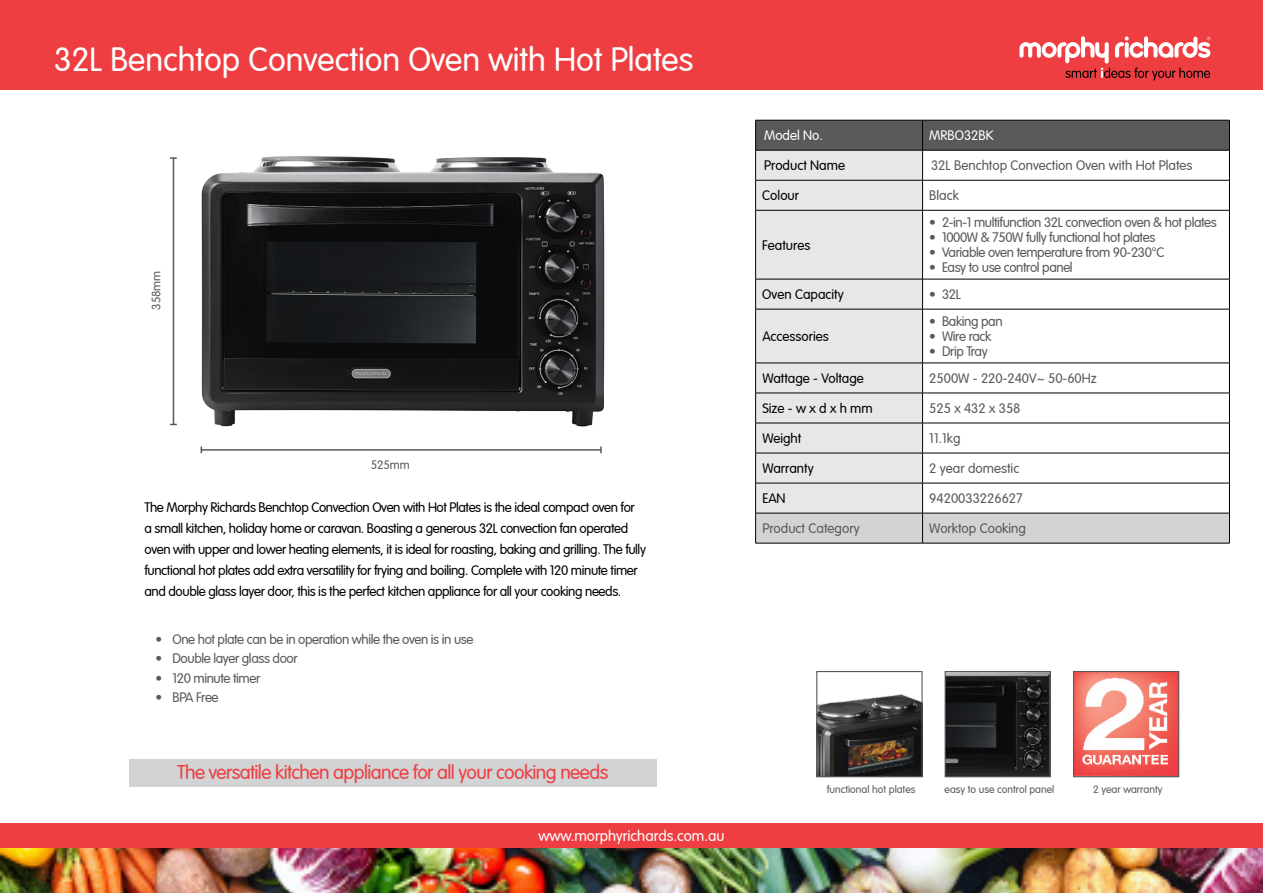
<style>
.page{position:relative;width:1263px;height:893px;background:#fff}
.page>*{position:absolute;margin:0;border:0;box-sizing:border-box;transform-origin:0 0}
.t1{font:300 33px "VAG Rounded LT";color:#fff}
.t2{font:300 19.5px "VAG Rounded LT";letter-spacing:-.03em;color:#ef3e42}
.t3{font:300 15px "VAG Rounded";color:#fff}
.t4{font:300 13.5px/21px "VAG Rounded LT";letter-spacing:-.03em;color:#000}
.t5{font:300 13.5px "VAG Rounded LT";letter-spacing:-.03em;color:#58595b}
.t6{font:300 13.5px "VAG Rounded LT";color:#58595b}
.t7{font:300 13.5px "VAG Rounded LT";color:#000}
.t8{font:300 13.5px "VAG Rounded LT";color:#fff}
.t9{font:300 12px "VAG Rounded LT";color:#58595b}
.t10{font:300 10.5px "VAG Rounded LT";color:#58595b}
</style>
<div class="page">
<div style="left:0;top:0;width:1263px;height:90px;background:#ef3e42"></div>
<div style="left:0;top:823px;width:1263px;height:42px;background:#ef3e42"></div>
<img style="left:0;top:849px;width:1263px;height:44px">
<svg style="left:1019px;top:36px;width:191px;height:45px"></svg>
<div style="left:129px;top:759px;width:528px;height:28px;background:#d1d3d4"></div>
<div style="left:756px;top:121px;width:473px;height:29px;background:#58595b"></div>
<div style="left:756px;top:151px;width:166px;height:362px;background:#e6e7e8"></div>
<div style="left:756px;top:514px;width:473px;height:29px;background:#d1d3d4"></div>
<hr style="left:922px;top:120px;width:308px;height:1px;background:#000">
<hr style="left:1229px;top:120px;width:1px;height:30px;background:#000">
<hr style="left:755px;top:279px;width:167px;height:1px;background:#000">
<hr style="left:755px;top:309px;width:167px;height:1px;background:#000">
<hr style="left:755px;top:363px;width:167px;height:1px;background:#000">
<hr style="left:755px;top:393px;width:167px;height:1px;background:#000">
<hr style="left:755px;top:423px;width:167px;height:1px;background:#000">
<hr style="left:755px;top:453px;width:167px;height:1px;background:#000">
<hr style="left:755px;top:483px;width:167px;height:1px;background:#000">
<hr style="left:922px;top:279px;width:308px;height:1px;background:#000">
<hr style="left:922px;top:309px;width:308px;height:1px;background:#000">
<hr style="left:922px;top:363px;width:308px;height:1px;background:#000">
<hr style="left:922px;top:393px;width:308px;height:1px;background:#000">
<hr style="left:922px;top:423px;width:308px;height:1px;background:#000">
<hr style="left:922px;top:453px;width:308px;height:1px;background:#000">
<hr style="left:922px;top:483px;width:308px;height:1px;background:#000">
<hr style="left:755px;top:120px;width:167px;height:1px;background:#000">
<hr style="left:755px;top:120px;width:1px;height:30px;background:#000">
<hr style="left:922px;top:120px;width:1px;height:30px;background:#000">
<hr style="left:755px;top:150px;width:167px;height:1px;background:#000">
<hr style="left:755px;top:150px;width:1px;height:30px;background:#000">
<hr style="left:922px;top:150px;width:308px;height:1px;background:#000">
<hr style="left:922px;top:150px;width:1px;height:30px;background:#000">
<hr style="left:1229px;top:150px;width:1px;height:30px;background:#000">
<hr style="left:755px;top:180px;width:167px;height:1px;background:#000">
<hr style="left:755px;top:180px;width:1px;height:30px;background:#000">
<hr style="left:922px;top:180px;width:308px;height:1px;background:#000">
<hr style="left:922px;top:180px;width:1px;height:30px;background:#000">
<hr style="left:1229px;top:180px;width:1px;height:30px;background:#000">
<hr style="left:755px;top:210px;width:167px;height:1px;background:#000">
<hr style="left:755px;top:210px;width:1px;height:69px;background:#000">
<hr style="left:922px;top:210px;width:308px;height:1px;background:#000">
<hr style="left:922px;top:210px;width:1px;height:69px;background:#000">
<hr style="left:1229px;top:210px;width:1px;height:69px;background:#000">
<hr style="left:755px;top:279px;width:1px;height:30px;background:#000">
<hr style="left:922px;top:279px;width:1px;height:30px;background:#000">
<hr style="left:1229px;top:279px;width:1px;height:30px;background:#000">
<hr style="left:755px;top:309px;width:1px;height:54px;background:#000">
<hr style="left:922px;top:309px;width:1px;height:54px;background:#000">
<hr style="left:1229px;top:309px;width:1px;height:54px;background:#000">
<hr style="left:755px;top:363px;width:1px;height:30px;background:#000">
<hr style="left:922px;top:363px;width:1px;height:30px;background:#000">
<hr style="left:1229px;top:363px;width:1px;height:30px;background:#000">
<hr style="left:755px;top:393px;width:1px;height:30px;background:#000">
<hr style="left:922px;top:393px;width:1px;height:30px;background:#000">
<hr style="left:1229px;top:393px;width:1px;height:30px;background:#000">
<hr style="left:755px;top:423px;width:1px;height:30px;background:#000">
<hr style="left:922px;top:423px;width:1px;height:30px;background:#000">
<hr style="left:1229px;top:423px;width:1px;height:30px;background:#000">
<hr style="left:755px;top:453px;width:1px;height:30px;background:#000">
<hr style="left:922px;top:453px;width:1px;height:30px;background:#000">
<hr style="left:1229px;top:453px;width:1px;height:30px;background:#000">
<hr style="left:755px;top:483px;width:1px;height:30px;background:#000">
<hr style="left:922px;top:483px;width:1px;height:30px;background:#000">
<hr style="left:1229px;top:483px;width:1px;height:30px;background:#000">
<hr style="left:922px;top:513px;width:1px;height:30px;background:#000">
<hr style="left:755px;top:513px;width:167px;height:1px;background:#000">
<hr style="left:755px;top:513px;width:1px;height:30px;background:#000">
<hr style="left:922px;top:513px;width:308px;height:1px;background:#000">
<hr style="left:1229px;top:513px;width:1px;height:30px;background:#000">
<hr style="left:755px;top:543px;width:167px;height:1px;background:#000">
<hr style="left:922px;top:543px;width:308px;height:1px;background:#000">
<img style="left:947px;top:673px;width:102px;height:102px">
<div style="left:945px;top:671px;width:106px;height:106px;border:1px solid #58595b"></div>
<img style="left:1075px;top:673px;width:102px;height:102px">
<div style="left:1073px;top:671px;width:106px;height:106px;border:1px solid #58595b"></div>
<img style="left:818px;top:694px;width:102px;height:81px">
<div style="left:816px;top:671px;width:106px;height:106px;border:1px solid #58595b"></div>
<img style="left:201px;top:156px;width:404px;height:271px">
<hr style="left:201px;top:449px;width:400px;height:2px;background:#58595b">
<svg style="left:600px;top:446px;width:2px;height:7px"></svg>
<hr style="left:173px;top:158px;width:1px;height:266px;background:#58595b">
<svg style="left:170px;top:157px;width:7px;height:2px"></svg>
<h1 class="t1" style="left:54px;top:41px;width:641px">32L Benchtop Convection Oven with Hot Plates</h1>
<p class="t9" style="left:150px;top:310px;width:41px;rotate:-90deg">358mm</p>
<p class="t9" style="left:371px;top:457px;width:41px">525mm</p>
<p class="t4" style="left:144px;top:497px;width:503px">The Morphy Richards Benchtop Convection Oven with Hot Plates is the ideal compact oven for<br>a small kitchen, holiday home or caravan. Boasting a generous 32L convection fan operated oven with upper and lower heating elements, it is ideal for roasting, baking and grilling. The fully functional hot plates add extra versatility for frying and boiling. Complete with 120 minute timer and double glass layer door, this is the perfect kitchen appliance for all your cooking needs.</p>
<p class="t5" style="left:156px;top:632px;width:319px">• One hot plate can be in operation while the oven is in use</p>
<p class="t5" style="left:156px;top:651px;width:144px">• Double layer glass door</p>
<p class="t5" style="left:156px;top:670px;width:106px">• 120 minute timer</p>
<p class="t5" style="left:156px;top:689px;width:65px">• BPA Free</p>
<h2 class="t2" style="left:177px;top:761px;width:433px">The versatile kitchen appliance for all your cooking needs</h2>
<p class="t3" style="left:538px;top:827px;width:188px">www.morphyrichards.com.au</p>
<p class="t8" style="left:764px;top:128px;width:60px">Model No.</p>
<p class="t8" style="left:929px;top:128px;width:66px">MRBO32BK</p>
<p class="t7" style="left:764px;top:158px;width:82px">Product Name</p>
<p class="t6" style="left:931px;top:158px;width:263px">32L Benchtop Convection Oven with Hot Plates</p>
<p class="t4" style="left:762px;top:186px;width:38px">Colour</p>
<p class="t5" style="left:929px;top:188px;width:31px">Black</p>
<p class="t7" style="left:762px;top:237px;width:50px">Features</p>
<p class="t5" style="left:929px;top:215px;width:289px">• 2-in-1 multifunction 32L convection oven &amp; hot plates</p>
<p class="t5" style="left:929px;top:230px;width:228px">• 1000W &amp; 750W fully functional hot plates</p>
<p class="t5" style="left:929px;top:245px;width:237px">• Variable oven temperature from 90-230°C</p>
<p class="t5" style="left:929px;top:260px;width:145px">• Easy to use control panel</p>
<p class="t7" style="left:762px;top:287px;width:83px">Oven Capacity</p>
<p class="t5" style="left:929px;top:287px;width:33px">• 32L</p>
<p class="t7" style="left:762px;top:329px;width:68px">Accessories</p>
<p class="t5" style="left:929px;top:314px;width:75px">• Baking pan</p>
<p class="t5" style="left:929px;top:329px;width:64px">• Wire rack</p>
<p class="t5" style="left:929px;top:344px;width:60px">• Drip Tray</p>
<p class="t7" style="left:762px;top:371px;width:103px">Wattage - Voltage</p>
<p class="t6" style="left:929px;top:371px;width:169px">2500W - 220-240V~ 50-60Hz</p>
<p class="t4" style="left:762px;top:398px;width:112px">Size - w x d x h mm</p>
<p class="t6" style="left:929px;top:401px;width:93px">525 x 432 x 358</p>
<p class="t4" style="left:762px;top:428px;width:41px">Weight</p>
<p class="t5" style="left:929px;top:431px;width:33px">11.1kg</p>
<p class="t7" style="left:762px;top:461px;width:53px">Warranty</p>
<p class="t6" style="left:929px;top:461px;width:92px">2 year domestic</p>
<p class="t4" style="left:762px;top:489px;width:25px">EAN</p>
<p class="t6" style="left:929px;top:491px;width:95px">9420033226627</p>
<p class="t6" style="left:762px;top:521px;width:99px">Product Category</p>
<p class="t6" style="left:929px;top:521px;width:98px">Worktop Cooking</p>
<p class="t10" style="left:827px;top:783px;width:90px">functional hot plates</p>
<p class="t10" style="left:945px;top:783px;width:111px">easy to use control panel</p>
<p class="t10" style="left:1093px;top:783px;width:71px">2 year warranty</p>
</div>
